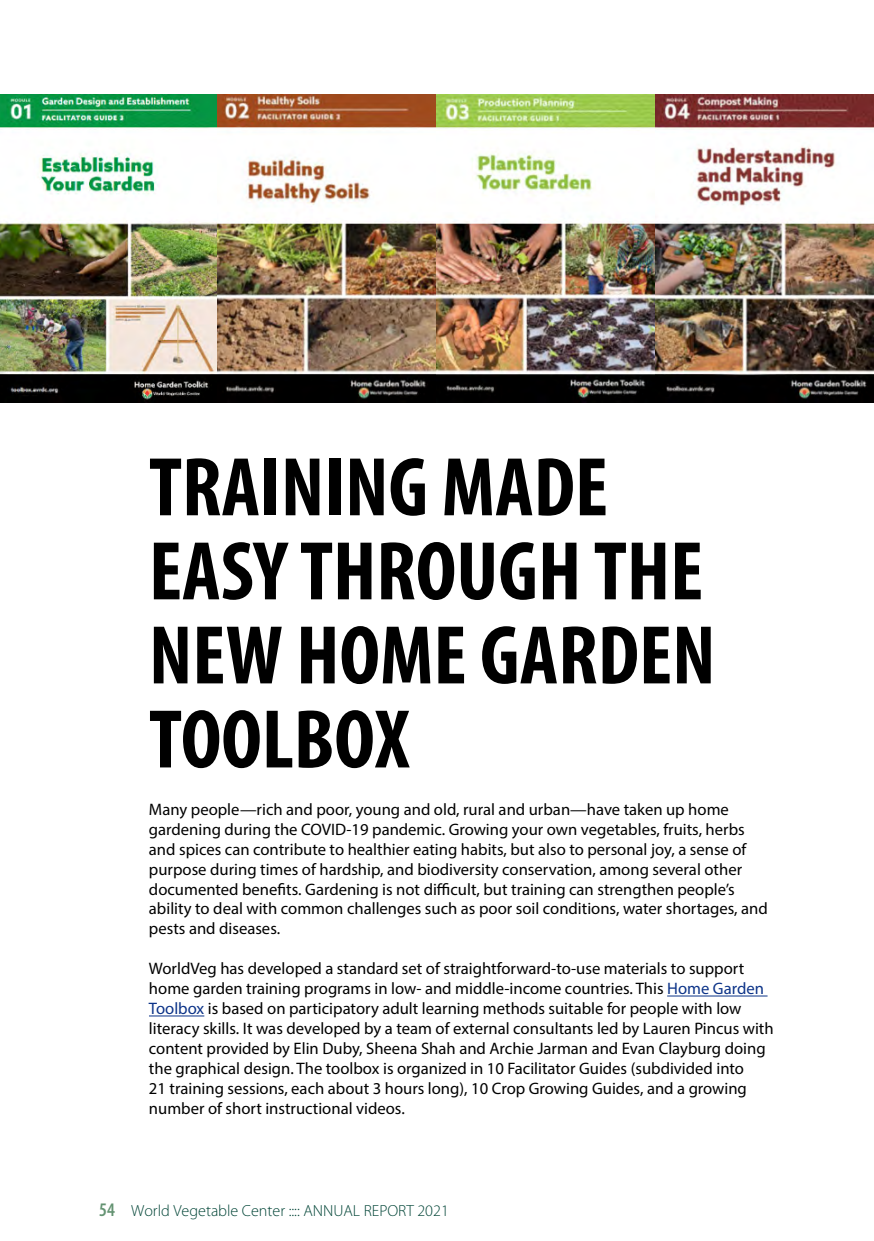
<style>
.page{position:relative;width:874px;height:1241px;background:#fff}
.page>*{position:absolute;margin:0;border:0;box-sizing:border-box;transform-origin:0 0}
.t1{font:700 condensed 84px/84px "Myriad Pro";color:#000}
.t2{font:16.62px/19.9px "Myriad Pro";color:#000}
.t3{font:300 16.1px "Myriad Pro";color:#004436}
.s1{color:#0c3388}
.s2{font-weight:600;font-stretch:condensed;font-size:19.25px;color:#649372}
</style>
<div class="page">
<hr style="left:666px;top:995px;width:101px;height:1px;background:#0c3388">
<hr style="left:149px;top:1015px;width:55px;height:1px;background:#0c3388">
<img style="left:0;top:94px;width:873px;height:308px">
<h1 class="t1" style="left:149px;top:443px;width:567px">TRAINING MADE<br>EASY THROUGH THE<br>NEW HOME GARDEN<br>TOOLBOX</h1>
<p class="t2" style="left:149px;top:798px;width:620px">Many people—rich and poor, young and old, rural and urban—have taken up home gardening during the COVID-19 pandemic. Growing your own vegetables, fruits, herbs and spices can contribute to healthier eating habits, but also to personal joy, a sense of purpose during times of hardship, and biodiversity conservation, among several other documented benefits. Gardening is not difficult, but training can strengthen people’s ability to deal with common challenges such as poor soil conditions, water shortages, and pests and diseases.</p>
<p class="t2" style="left:149px;top:958px;width:626px">WorldVeg has developed a standard set of straightforward-to-use materials to support home garden training programs in low- and middle-income countries. This <span class="s1">Home Garden Toolbox</span> is based on participatory adult learning methods suitable for people with low literacy skills. It was developed by a team of external consultants led by Lauren Pincus with content provided by Elin Duby, Sheena Shah and Archie Jarman and Evan Clayburg doing the graphical design. The toolbox is organized in 10 Facilitator Guides (subdivided into<br>21 training sessions, each about 3 hours long), 10 Crop Growing Guides, and a growing number of short instructional videos.</p>
<p class="t3" style="left:99px;top:1200px;width:351px"><span class="s2">54</span> World Vegetable Center :::: ANNUAL REPORT 2021</p>
</div>
